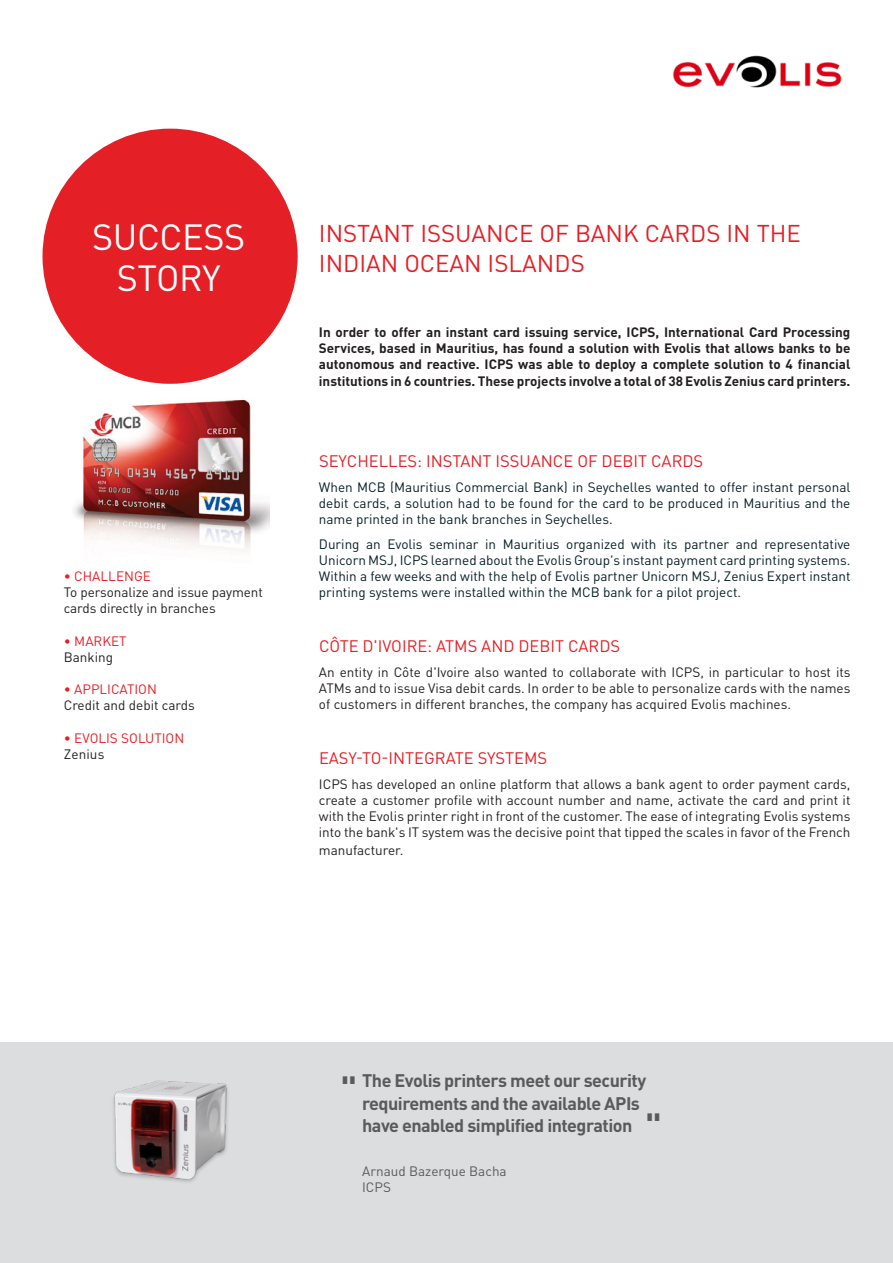
<style>
.page{position:relative;width:893px;height:1263px;background:#fff}
.page>*{position:absolute;margin:0;border:0;box-sizing:border-box;transform-origin:0 0}
.SUCCESS_STORY{font:36px "DINOT";letter-spacing:-.015em;color:#fff}
.t1{font:700 36px "DINOT";color:#595a59}
.TITRE{font:24px/30px "DINOT";color:#e41f25}
.TEXTE_ESP1{font:700 18px/22.5px "DINOT";letter-spacing:-.03em;color:#595a59}
.TEXTE_2{font:16.5px "DINOT";color:#e41f25}
.TEXTE_2-2{font:13.5px/16.2px "DINOT";color:#231f20;text-align:justify}
.TEXTE_2-3{font:13.5px/16.2px "DINOT";color:#081e24;text-align:justify}
.INTRODUCTION{font:700 13.5px/16.2px "DINOT";color:#231f20;text-align:justify}
.t2{font:13.5px/16.2px "DINOT";color:#e41f25}
.t3{font:13.5px "DINOT";color:#595a59}
.s1{color:#e41f25}
.s2{color:#231f20}
</style>
<div class="page">
<div style="left:0;top:1042px;width:893px;height:221px;background:#dcdddf"></div>
<div style="left:43px;top:129px;width:255px;height:255px;background:#e41f25;border-radius:50%"></div>
<img style="left:673px;top:55px;width:169px;height:33px">
<img style="left:113px;top:1080px;width:115px;height:102px">
<img style="left:74px;top:399px;width:195px;height:152px">
<p class="SUCCESS_STORY" style="left:92px;top:214px;width:155px">SUCCESS</p>
<p class="SUCCESS_STORY" style="left:117px;top:256px;width:105px">STORY</p>
<p class="TEXTE_2-2" style="left:64px;top:568px;width:201px;text-align:left"><span class="s1">• CHALLENGE<br></span>To personalize and issue payment cards directly in branches</p>
<p class="t2" style="left:64px;top:632px;width:64px">• MARKET<br><span class="s2">Banking</span></p>
<p class="t2" style="left:64px;top:681px;width:95px">• APPLICATION</p>
<p class="TEXTE_2-2" style="left:64px;top:697px;width:133px">Credit and debit cards</p>
<p class="t2" style="left:64px;top:730px;width:122px">• EVOLIS SOLUTION<br><span class="s2">Zenius</span></p>
<p class="TITRE" style="left:319px;top:217px;width:484px">INSTANT ISSUANCE OF BANK CARDS IN THE<br>INDIAN OCEAN ISLANDS</p>
<p class="INTRODUCTION" style="left:319px;top:324px;width:533px">In order to offer an instant card issuing service, ICPS, International Card Processing Services, based in Mauritius, has found a solution with Evolis that allows banks to be autonomous and reactive. ICPS was able to deploy a complete solution to 4 financial institutions in 6 countries. These projects involve a total of 38 Evolis Zenius card printers.</p>
<p class="TEXTE_2" style="left:319px;top:451px;width:386px">SEYCHELLES: INSTANT ISSUANCE OF DEBIT CARDS</p>
<p class="TEXTE_2-3" style="left:319px;top:478px;width:533px">When MCB (Mauritius Commercial Bank) in Seychelles wanted to offer instant personal debit cards, a solution had to be found for the card to be produced in Mauritius and the name printed in the bank branches in Seychelles.</p>
<p class="TEXTE_2-3" style="left:319px;top:535px;width:533px">During an Evolis seminar in Mauritius organized with its partner and representative Unicorn MSJ, ICPS learned about the Evolis Group's instant payment card printing systems.<br>Within a few weeks and with the help of Evolis partner Unicorn MSJ, Zenius Expert instant printing systems were installed within the MCB bank for a pilot project.</p>
<p class="TEXTE_2" style="left:319px;top:636px;width:303px">CÔTE D'IVOIRE: ATMS AND DEBIT CARDS</p>
<p class="TEXTE_2-2" style="left:319px;top:664px;width:533px">An entity in Côte d'Ivoire also wanted to collaborate with ICPS, in particular to host its ATMs and to issue Visa debit cards. In order to be able to personalize cards with the names of customers in different branches, the company has acquired Evolis machines.</p>
<p class="TEXTE_2" style="left:319px;top:748px;width:230px">EASY-TO-INTEGRATE SYSTEMS</p>
<p class="TEXTE_2-2" style="left:319px;top:775px;width:533px">ICPS has developed an online platform that allows a bank agent to order payment cards, create a customer profile with account number and name, activate the card and print it with the Evolis printer right in front of the customer. The ease of integrating Evolis systems into the bank's IT system was the decisive point that tipped the scales in favor of the French</p>
<p class="TEXTE_2-2" style="left:319px;top:842px;width:86px">manufacturer.</p>
<p class="TEXTE_ESP1" style="left:362px;top:1069px;width:286px">The Evolis printers meet our security requirements and the available APIs have enabled simplified integration</p>
<p class="t1" style="left:341px;top:1065px;width:18px">"</p>
<p class="t1" style="left:645px;top:1102px;width:18px">"</p>
<p class="t3" style="left:362px;top:1163px;width:146px">Arnaud Bazerque Bacha</p>
<p class="t3" style="left:362px;top:1178px;width:30px">ICPS</p>
</div>
